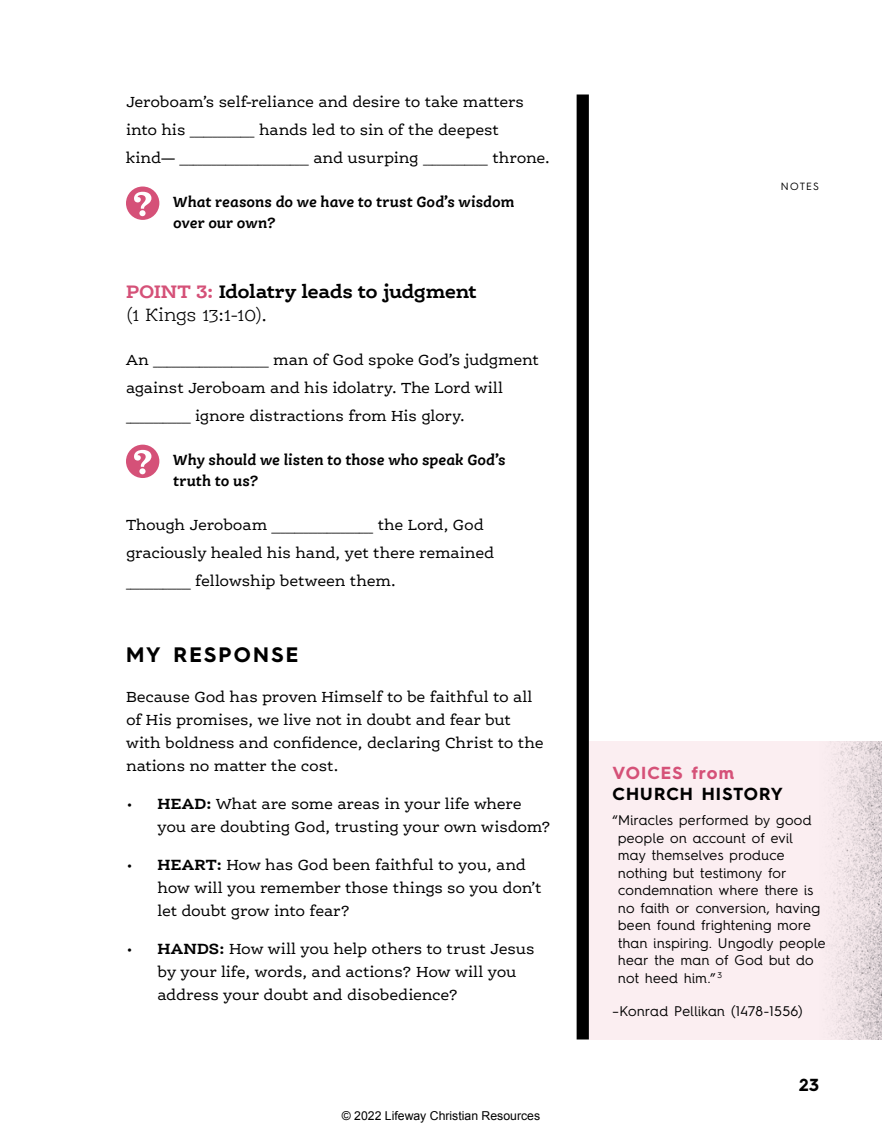
<style>
.page{position:relative;width:882px;height:1134px;background:#fff}
.page>*{position:absolute;margin:0;border:0;box-sizing:border-box;transform-origin:0 0}
.t1{font:700 21px "Hurme Geometric Sans 4";letter-spacing:.105em;color:#000}
.t2{font:700 19.25px/22.8px "Ernestine Pro";letter-spacing:-.02em;color:#000}
.t3{font:700 17.5px "Hurme Geometric Sans 4";letter-spacing:.06em;color:#000}
.t4{font:700 17.5px "Hurme Geometric Sans 4";letter-spacing:.06em;color:#d55178}
.t5{font:15.75px/22.8px "Ernestine Pro";letter-spacing:-.01em;color:#000}
.t6{font:italic 700 15.75px/21px "Ernestine Pro";letter-spacing:-.005em;color:#000}
.t7{font:14px/17.5px "Hurme Geometric Sans 4";letter-spacing:.02em;color:#000}
.t8{font:12.25px "Arial";color:#000}
.t9{font:10.5px "Ernestine Pro";color:#000}
.t10{font:10.5px "Hurme Geometric Sans 4";letter-spacing:.11em;color:#000}
.s1{color:#d55178}
.s2{font-weight:300}
.s3{font-weight:700}
</style>
<div class="page">
<div style="left:577px;top:94px;width:12px;height:946px;background:#000"></div>
<svg style="left:126px;top:187px;width:33px;height:33px"></svg>
<svg style="left:126px;top:445px;width:33px;height:33px"></svg>
<div style="left:589px;top:741px;width:293px;height:299px;background:#fbeef1"></div>
<img style="left:823px;top:741px;width:59px;height:299px">
<p class="t5" style="left:126px;top:87px;width:400px;line-height:28px">Jeroboam’s self-reliance and desire to take matters into his <sub>______________</sub> hands led to sin of the deepest</p>
<p class="t9" style="left:126px;top:155px;width:423px"><sup>kind—</sup> ____________________________ <sup>and</sup> <sup>usurping</sup> ______________ <sup>throne.</sup></p>
<p class="t6" style="left:173px;top:191px;width:343px">What reasons do we have to trust God’s wisdom over our own?</p>
<p class="t2" style="left:126px;top:280px;width:352px"><span class="s1">POINT 3:</span> Idolatry leads to judgment <span class="s2">(1 Kings 13:1-10).</span></p>
<p class="t5" style="left:126px;top:345px;width:414px;line-height:28px">An <sub>_________________________</sub> man of God spoke God’s judgment against Jeroboam and his idolatry. The Lord will <sub>______________</sub> ignore distractions from His glory.</p>
<p class="t6" style="left:173px;top:449px;width:334px">Why should we listen to those who speak God’s truth to us?</p>
<p class="t5" style="left:126px;top:511px;width:370px;line-height:28px">Though Jeroboam <sub>______________________</sub> the Lord, God graciously healed his hand, yet there remained <sub>______________</sub> fellowship between them.</p>
<h1 class="t1" style="left:126px;top:640px;width:174px">MY RESPONSE</h1>
<p class="t5" style="left:126px;top:686px;width:419px">Because God has proven Himself to be faithful to all of His promises, we live not in doubt and fear but with boldness and confidence, declaring Christ to the nations no matter the cost.</p>
<p class="t5" style="left:158px;top:792px;width:395px;text-indent:-31px">• <span class="s3">HEAD:</span> What are some areas in your life where you are doubting God, trusting your own wisdom?</p>
<p class="t5" style="left:158px;top:854px;width:385px;text-indent:-31px">• <span class="s3">HEART:</span> How has God been faithful to you, and how will you remember those things so you don’t let doubt grow into fear?</p>
<p class="t5" style="left:157px;top:938px;width:379px;text-indent:-31px">• <span class="s3">HANDS:</span> How will you help others to trust Jesus by your life, words, and actions? How will you address your doubt and disobedience?</p>
<p class="t8" style="left:342px;top:1107px;width:200px">© 2022 Lifeway Christian Resources</p>
<p class="t10" style="left:781px;top:179px;width:40px">NOTES</p>
<p class="t4" style="left:612px;top:760px;width:123px">VOICES from</p>
<p class="t3" style="left:612px;top:781px;width:172px">CHURCH HISTORY</p>
<p class="t7" style="left:618px;top:811px;width:209px;text-indent:-6px">“Miracles performed by good people on account of evil<br>may themselves produce nothing but testimony for condemnation where there is no faith or conversion, having been found frightening more than inspiring. Ungodly people hear the man of God but do not heed him.” <sup>3</sup></p>
<p class="t7" style="left:613px;top:1002px;width:191px">–Konrad Pellikan (1478-1556)</p>
<p class="t3" style="left:799px;top:1073px;width:21px">23</p>
</div>
